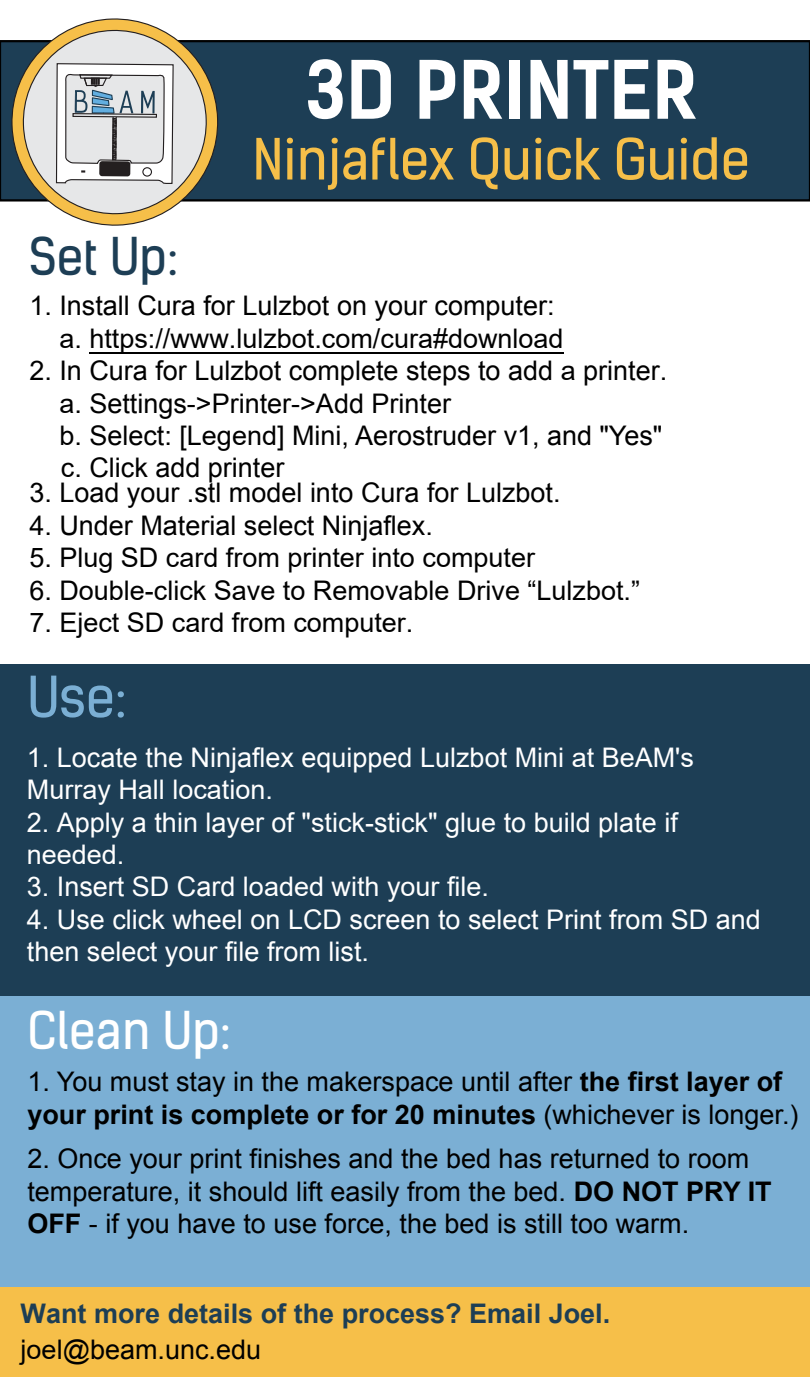
<style>
.page{position:relative;width:810px;height:1377px;background:#fff}
.page>*{position:absolute;margin:0;border:0;box-sizing:border-box;transform-origin:0 0}
.t1{font:700 76.5px "Kelson Sans";color:#fff}
.t2{font:54px "Kelson Sans";color:#f6bf49}
.t3{font:54px "Kelson Sans";color:#7bafd4}
.t4{font:49.5px "Kelson Sans";color:#fff}
.t5{font:49.5px "Kelson Sans";color:#1d3e55}
.t6{font:27px/32.4px "Arial";color:#000}
.t7{font:27px/32.4px "Arial";color:#fff}
.t8{font:27px "Arial";color:#000}
.t9{font:700 27px/36px "Arial";color:#1d3e55}
.s1{font-style:inherit}
.s2{font-weight:700}
.s3{font-weight:400;color:#000}
</style>
<div class="page">
<div style="left:0;top:664px;width:810px;height:334px;background:#1d3e55"></div>
<div style="left:0;top:997px;width:810px;height:290px;background:#7bafd4"></div>
<div style="left:0;top:41px;width:810px;height:159px;background:#1d3e55"></div>
<div style="left:0;top:40px;width:810px;height:162px;border:2px solid #000"></div>
<svg style="left:10px;top:18px;width:209px;height:208px"></svg>
<div style="left:0;top:1287px;width:810px;height:90px;background:#f6bf49"></div>
<hr style="left:89px;top:352px;width:475px;height:2px;background:#000">
<h3 class="t5" style="left:29px;top:226px;width:151px">Set Up:</h3>
<h1 class="t1" style="left:305px;top:43px;width:394px">3D PRINTER</h1>
<h2 class="t2" style="left:253px;top:126px;width:499px">Ninjaflex Quick Guide</h2>
<p class="t6" style="left:59px;top:290px;width:506px;text-indent:-30px">1. Install Cura for Lulzbot on your computer: a. https://www.lulzbot.com/cura#download</p>
<p class="t6" style="left:59px;top:354px;width:609px;text-indent:-30px">2. In Cura for Lulzbot complete steps to add a printer. a. Settings-&gt;Printer-&gt;Add Printer<br>b. Select: <span class="s1">[Legend]</span> Mini, Aerostruder v1, and "Yes" c. Click add printer</p>
<p class="t6" style="left:29px;top:477px;width:533px">3. Load your .stl model into Cura for Lulzbot.</p>
<p class="t6" style="left:29px;top:509px;width:405px">4. Under Material select Ninjaflex.</p>
<p class="t8" style="left:29px;top:539px;width:507px"><span class="s1">5.</span> Plug SD card from printer into computer</p>
<p class="t8" style="left:29px;top:572px;width:612px"><span class="s1">6. D</span>ouble-click Save to Removable Drive “Lulzbot.”</p>
<p class="t8" style="left:29px;top:604px;width:386px"><span class="s1">7.</span> Eject SD card from computer.</p>
<h2 class="t3" style="left:27px;top:664px;width:100px">Use:</h2>
<p class="t7" style="left:27px;top:741px;width:669px">1. Locate the Ninjaflex equipped Lulzbot Mini at BeAM's<br>Murray Hall location.</p>
<p class="t7" style="left:27px;top:806px;width:652px">2. Apply a thin layer of <span class="s1">"stick-</span>stick<span class="s1">" glue</span> to build plate if needed.</p>
<p class="t7" style="left:27px;top:871px;width:464px">3. Insert SD Card loaded with your file.</p>
<p class="t7" style="left:27px;top:903px;width:735px">4. Use click wheel on LCD screen to select Print from SD and then select your file from list.</p>
<h3 class="t4" style="left:27px;top:1000px;width:205px">Clean Up:</h3>
<p class="t6" style="left:27px;top:1066px;width:773px">1. You must stay in the makerspace until after <span class="s2">the first layer of your print is complete or for 20 minutes</span> (whichever is longer.)</p>
<p class="t6" style="left:27px;top:1143px;width:746px">2. Once your print finishes and the bed has returned to room temperature, it should lift easily from the bed. <span class="s2">DO NOT PRY IT<br>OFF</span> - if you have to use force, the bed is still too warm.</p>
<p class="t9" style="left:21px;top:1296px;width:591px">Want more details of the process? Email <span class="s1">Joel</span>. <span class="s3">joel</span><span class="s3">@beam.unc.edu</span></p>
</div>
